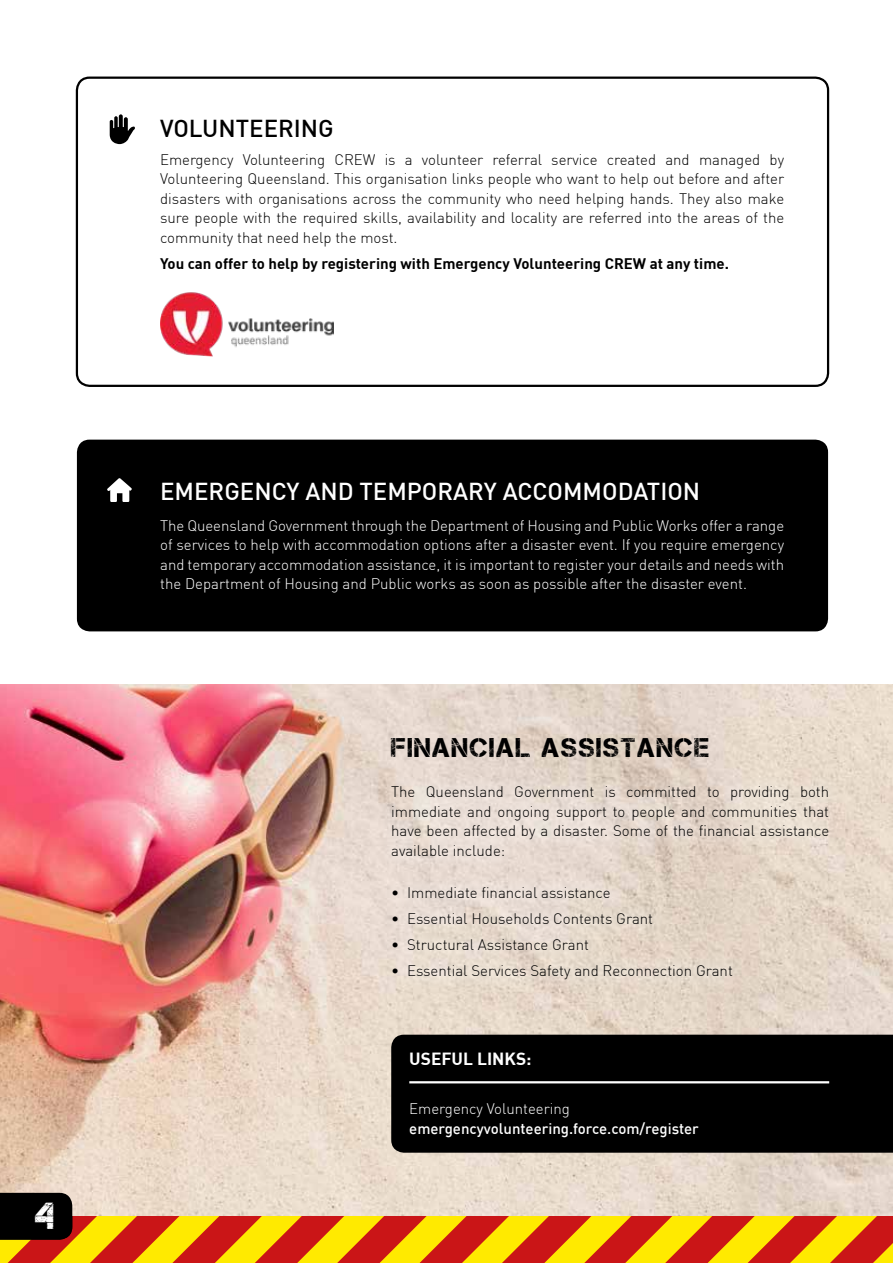
<style>
.page{position:relative;width:893px;height:1263px;background:#fff}
.page>*{position:absolute;margin:0;border:0;box-sizing:border-box;transform-origin:0 0}
.t1{font:37.5px "Captureit";color:#fff}
.t2{font:27px "Captureit";letter-spacing:.06em;color:#000}
.t3{font:500 24px "DIN";color:#fff}
.t4{font:500 24px "DIN";color:#000}
.t5{font:700 17.25px "DIN";color:#fff}
.t6{font:300 15px/19.5px "DIN";color:#000;text-align:justify}
.t7{font:300 15px/19.5px "DIN";color:#fff;text-align:justify}
.t8{font:700 15px "DIN";color:#000}
.t9{font:500 15px "DIN";color:#fff}
</style>
<div class="page">
<div style="left:77px;top:440px;width:751px;height:191px;background:#000;border-radius:13px"></div>
<img style="left:160px;top:292px;width:173px;height:64px">
<div style="left:76px;top:77px;width:753px;height:310px;border:2px solid #000;border-radius:13px"></div>
<img style="left:0;top:684px;width:893px;height:509px">
<div style="left:377px;top:771px;width:466px;height:222px;background:#fff;opacity:.5"></div>
<div style="left:391px;top:1035px;width:502px;height:118px;background:#000"></div>
<hr style="left:409px;top:1081px;width:420px;height:2px;background:#fff">
<svg style="left:110px;top:114px;width:25px;height:30px"></svg>
<svg style="left:107px;top:478px;width:25px;height:24px"></svg>
<svg style="left:0;top:1193px;width:893px;height:70px;background:#d89145"></svg>
<h1 class="t1" style="left:35px;top:1195px;width:21px">4</h1>
<h3 class="t4" style="left:160px;top:113px;width:175px">VOLUNTEERING</h3>
<p class="t6" style="left:160px;top:150px;width:626px">Emergency Volunteering CREW is a volunteer referral service created and managed by Volunteering Queensland. This organisation links people who want to help out before and after disasters with organisations across the community who need helping hands. They also make sure people with the required skills, availability and locality are referred into the areas of the community that need help the most.</p>
<p class="t8" style="left:160px;top:254px;width:570px">You can offer to help by registering with Emergency Volunteering CREW at any time.</p>
<h3 class="t3" style="left:160px;top:476px;width:542px">EMERGENCY AND TEMPORARY ACCOMMODATION</h3>
<p class="t7" style="left:160px;top:515px;width:626px">The Queensland Government through the Department of Housing and Public Works offer a range of services to help with accommodation options after a disaster event. If you require emergency and temporary accommodation assistance, it is important to register your details and needs with the Department of Housing and Public works as soon as possible after the disaster event.</p>
<h2 class="t2" style="left:391px;top:733px;width:320px">FINANCIAL ASSISTANCE</h2>
<p class="t6" style="left:391px;top:782px;width:439px">The Queensland Government is committed to providing both immediate and ongoing support to people and communities that have been affected by a disaster. Some of the financial assistance available include:</p>
<p class="t6" style="left:391px;top:882px;width:221px">• Immediate financial assistance</p>
<p class="t6" style="left:391px;top:908px;width:263px">• Essential Households Contents Grant</p>
<p class="t6" style="left:391px;top:934px;width:199px">• Structural Assistance Grant</p>
<p class="t6" style="left:391px;top:960px;width:343px">• Essential Services Safety and Reconnection Grant</p>
<p class="t5" style="left:409px;top:1047px;width:124px">USEFUL LINKS:</p>
<p class="t7" style="left:409px;top:1099px;width:162px">Emergency Volunteering</p>
<p class="t9" style="left:409px;top:1119px;width:291px">emergencyvolunteering.force.com/register</p>
</div>
